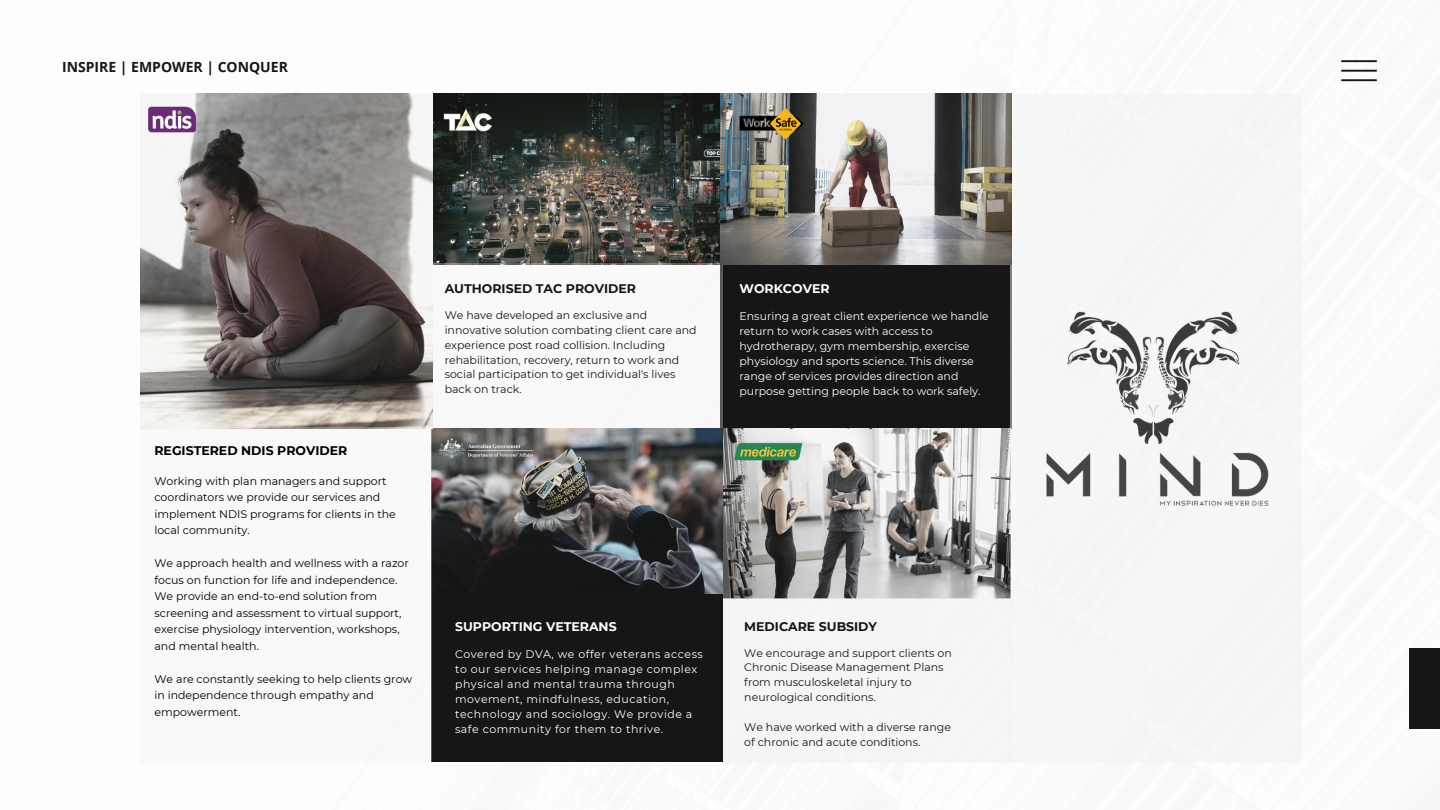
<style>
.page{position:relative;width:1440px;height:810px;background:#fff}
.page>*{position:absolute;margin:0;border:0;box-sizing:border-box;transform-origin:0 0}
.t1{font:700 14px "Open Sans";color:#171616}
.t2{font:700 12.5px "Montserrat";color:#171616}
.t3{font:700 12.5px "Montserrat";color:#fff}
.t4{font:700 12.5px "Montserrat";color:#000}
.t5{font:11px/16.5px "Montserrat";color:#000}
.t6{font:11px/14.9px "Montserrat";color:#171616}
.t7{font:11px/15px "Montserrat";color:#fff}
.t8{font:11px/15px "Montserrat";letter-spacing:.045em;color:#fff}
</style>
<div class="page">
<svg style="left:1341px;top:60px;width:36px;height:21px"></svg>
<div style="left:1409px;top:648px;width:31px;height:81px;background:#171616"></div>
<img style="left:433px;top:94px;width:287px;height:170px">
<div style="left:720px;top:264px;width:291px;height:164px;background:#171616"></div>
<div style="left:431px;top:264px;width:291px;height:164px;background:#faf9f9"></div>
<img style="left:723px;top:428px;width:288px;height:170px">
<div style="left:720px;top:598px;width:291px;height:165px;background:#f4f2f2"></div>
<img style="left:432px;top:428px;width:291px;height:170px">
<div style="left:431px;top:595px;width:291px;height:167px;background:#171616"></div>
<div style="left:1011px;top:94px;width:291px;height:668px;background:#f4f2f2"></div>
<img style="left:1046px;top:311px;width:223px;height:195px">
<img style="left:141px;top:94px;width:292px;height:334px">
<div style="left:141px;top:427px;width:291px;height:336px;background:#faf9f9"></div>
<img style="left:433px;top:428px;width:105px;height:47px">
<img style="left:142px;top:104px;width:60px;height:31px">
<img style="left:430px;top:93px;width:77px;height:65px">
<img style="left:720px;top:94px;width:292px;height:170px">
<img style="left:733px;top:438px;width:70px;height:28px">
<img style="left:721px;top:98px;width:102px;height:51px">
<p class="t1" style="left:62px;top:57px;width:227px">INSPIRE | EMPOWER | CONQUER</p>
<p class="t4" style="left:154px;top:443px;width:194px">REGISTERED NDIS PROVIDER</p>
<p class="t5" style="left:154px;top:473px;width:243px">Working with plan managers and support coordinators we provide our services and implement NDIS programs for clients in the local community.</p>
<p class="t5" style="left:154px;top:555px;width:256px">We approach health and wellness with a razor focus on function for life and independence.<br>We provide an end-to-end solution from screening and assessment to virtual support, exercise physiology intervention, workshops, and mental health.</p>
<p class="t5" style="left:154px;top:671px;width:259px">We are constantly seeking to help clients grow in independence through empathy and empowerment.</p>
<p class="t2" style="left:445px;top:281px;width:193px">AUTHORISED TAC PROVIDER</p>
<p class="t6" style="left:445px;top:307px;width:254px">We have developed an exclusive and innovative solution combating client care and experience post road collision. Including rehabilitation, recovery, return to work and social participation to get individual's lives back on track.</p>
<p class="t3" style="left:740px;top:281px;width:92px">WORKCOVER</p>
<p class="t7" style="left:740px;top:308px;width:251px">Ensuring a great client experience we handle return to work cases with access to hydrotherapy, gym membership, exercise physiology and sports science. This diverse range of services provides direction and purpose getting people back to work safely.</p>
<p class="t3" style="left:455px;top:619px;width:163px">SUPPORTING VETERANS</p>
<p class="t2" style="left:744px;top:619px;width:134px">MEDICARE SUBSIDY</p>
<p class="t8" style="left:455px;top:647px;width:249px">Covered by DVA, we offer veterans access to our services helping manage complex physical and mental trauma through movement, mindfulness, education, technology and sociology. We provide a safe community for them to thrive.</p>
<p class="t6" style="left:744px;top:645px;width:209px">We encourage and support clients on<br>Chronic Disease Management Plans from musculoskeletal injury to neurological conditions.</p>
<p class="t6" style="left:744px;top:720px;width:208px">We have worked with a diverse range of chronic and acute conditions.</p>
</div>
